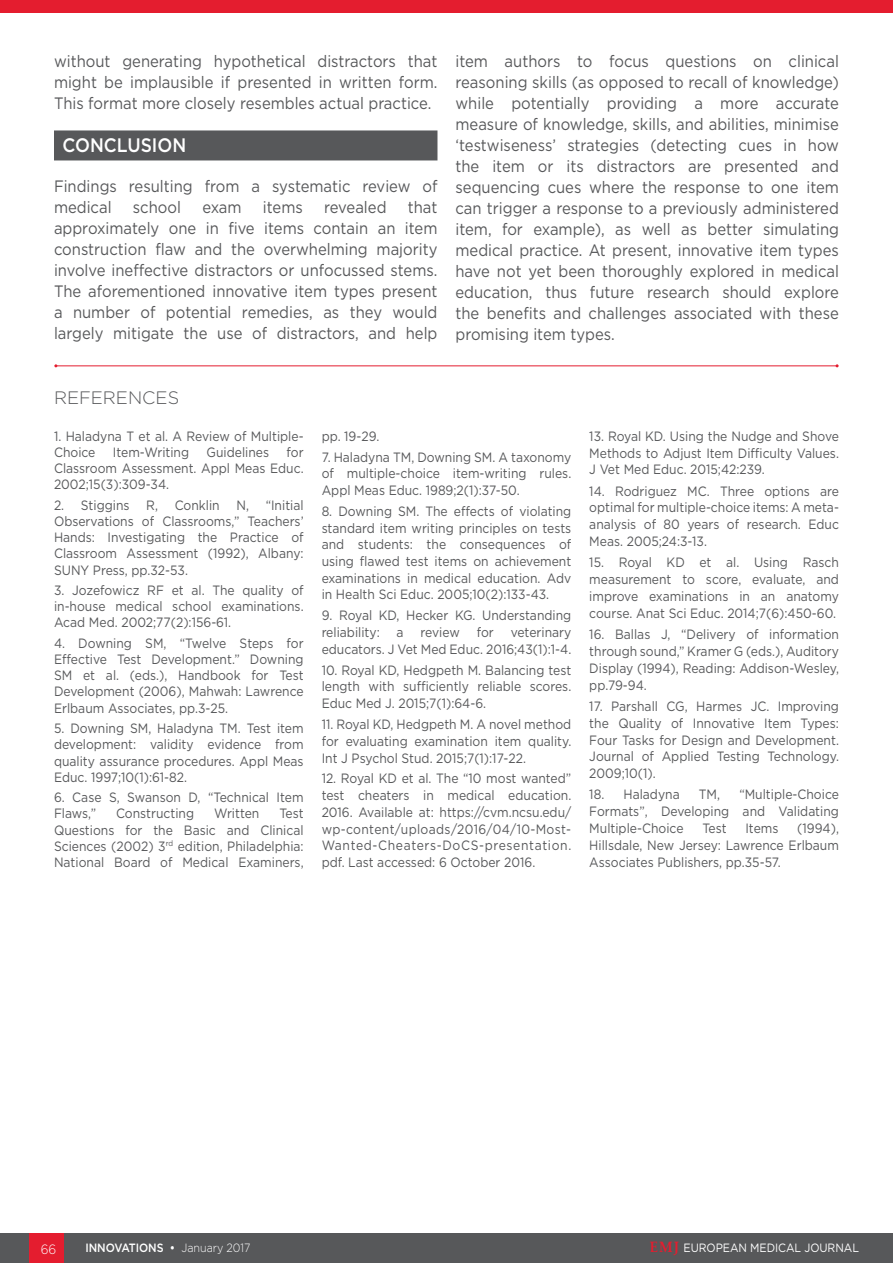
<style>
.page{position:relative;width:893px;height:1263px;background:#fff}
.page>*{position:absolute;margin:0;border:0;box-sizing:border-box;transform-origin:0 0}
._8__Heading_1{font:500 19.5px "Gotham";color:#fff;scale:.9 1}
._18__References_titl{font:300 18px "Gotham";color:#57585a}
._11__Main_text{font:16.5px/21px "Gotham";color:#57585a;text-align:justify;scale:.9 1}
._19__References_text{font:13.5px/16.2px "Gotham";color:#57585a;text-align:justify;scale:.9 1}
.t1{font:300 13.5px "Gotham";color:#fff;scale:.9 1}
.t2{font:12px "Gotham";letter-spacing:-.005em;color:#fff;scale:.9 1}
.t3{font:500 12px "Gotham";letter-spacing:-.005em;color:#fff;scale:.9 1}
.s1{font-weight:300}
.s2{font-family:"Palatino Linotype";font-weight:700;font-size:15px;color:#e41d2f}
</style>
<div class="page">
<div style="left:0;top:1233px;width:893px;height:30px;background:#57585a"></div>
<div style="left:30px;top:1233px;width:34px;height:30px;background:#e41d2f"></div>
<hr style="left:56px;top:365px;width:781px;height:1px;background:#e41d2f">
<div style="left:54px;top:130px;width:383px;height:30px;background:#57585a"></div>
<div style="left:0;top:0;width:893px;height:12px;background:#e41d2f"></div>
<p class="_11__Main_text" style="left:54px;top:51px;width:428px">without generating hypothetical distractors that might be implausible if presented in written form.<br>This format more closely resembles actual practice.</p>
<p class="_8__Heading_1" style="left:63px;top:132px;width:139px">CONCLUSION</p>
<p class="_11__Main_text" style="left:54px;top:175px;width:428px">Findings resulting from a systematic review of medical</p>
<p class="_11__Main_text" style="left:54px;top:196px;width:428px;text-indent:354px">that approximately one in five items contain an item construction flaw and the overwhelming majority involve ineffective distractors or unfocussed stems.<br>The aforementioned innovative item types present a number of potential remedies, as they would largely mitigate the use of distractors, and help</p>
<p class="_11__Main_text" style="left:133px;top:196px;width:55px">school</p>
<p class="_11__Main_text" style="left:202px;top:196px;width:45px">exam</p>
<p class="_11__Main_text" style="left:263px;top:196px;width:46px">items</p>
<p class="_11__Main_text" style="left:324px;top:196px;width:71px">revealed</p>
<p class="_11__Main_text" style="left:455px;top:51px;width:428px">item authors to focus questions on clinical reasoning skills (as opposed to recall of knowledge) while potentially providing a more accurate measure of knowledge, skills, and abilities, minimise ‘testwiseness’ strategies (detecting cues in how the item or its distractors are presented and sequencing cues where the response to one item can trigger a response to a previously administered item, for example), as well as better simulating medical practice. At present, innovative item types have not yet been thoroughly explored in medical education, thus future research should explore the benefits and challenges associated with these promising item types.</p>
<p class="_18__References_titl" style="left:54px;top:386px;width:127px">REFERENCES</p>
<p class="_19__References_text" style="left:54px;top:427px;width:279px">1. Haladyna T et al. A Review of Multiple-<br>Choice</p>
<p class="_19__References_text" style="left:54px;top:444px;width:279px;text-indent:233px">for Classroom Assessment. Appl Meas Educ.<br>2002;15(3):309-34.</p>
<p class="_19__References_text" style="left:54px;top:497px;width:279px">2. Stiggins R, Conklin N, “Initial Observations of Classrooms,” Teachers’ Hands: Investigating the Practice of Classroom Assessment (1992), Albany:<br>SUNY Press, pp.32-53.</p>
<p class="_19__References_text" style="left:54px;top:582px;width:279px">3. Jozefowicz RF et al. The quality of in-house medical school examinations.<br>Acad Med. 2002;77(2):156-61.</p>
<p class="_19__References_text" style="left:54px;top:635px;width:279px">4. Downing SM, “Twelve Steps for Effective Test Development.” Downing SM et al. (eds.), Handbook for Test Development (2006), Mahwah: Lawrence Erlbaum Associates, pp.3-25.</p>
<p class="_19__References_text" style="left:54px;top:720px;width:279px">5. Downing SM, Haladyna TM. Test item development: validity evidence from quality assurance procedures. Appl Meas Educ. 1997;10(1):61-82.</p>
<p class="_19__References_text" style="left:54px;top:789px;width:279px">6. Case S, Swanson D, “Technical Item<br>Flaws,”</p>
<p class="_19__References_text" style="left:113px;top:444px;width:86px">Item-Writing</p>
<p class="_19__References_text" style="left:207px;top:444px;width:71px">Guidelines</p>
<p class="_19__References_text" style="left:116px;top:805px;width:88px">Constructing</p>
<p class="_19__References_text" style="left:214px;top:805px;width:52px">Written</p>
<p class="_19__References_text" style="left:54px;top:805px;width:279px;text-indent:225px">Test Questions for the Basic and Clinical Sciences (2002) 3<sup>rd</sup> edition, Philadelphia:<br>National Board of Medical Examiners,</p>
<p class="_19__References_text" style="left:322px;top:427px;width:66px">pp. 19-29.</p>
<p class="_19__References_text" style="left:322px;top:448px;width:279px;line-height:16.6px">7. Haladyna TM, Downing SM. A taxonomy of multiple-choice item-writing rules.<br>Appl Meas Educ. 1989;2(1):37-50.</p>
<p class="_19__References_text" style="left:322px;top:503px;width:279px;line-height:16.6px">8. Downing SM. The effects of violating standard item writing principles on tests and students: the consequences of using flawed test items on achievement examinations in medical education. Adv in Health Sci Educ. 2005;10(2):133-43.</p>
<p class="_19__References_text" style="left:322px;top:607px;width:279px;line-height:16.6px">9. Royal KD, Hecker KG. Understanding reliability:</p>
<p class="_19__References_text" style="left:397px;top:624px;width:9px">a</p>
<p class="_19__References_text" style="left:421px;top:624px;width:45px">review</p>
<p class="_19__References_text" style="left:477px;top:624px;width:21px">for</p>
<p class="_19__References_text" style="left:322px;top:624px;width:279px;line-height:16.6px;text-align:right">veterinary<br>educators. J Vet Med Educ. 2016;43(1):1-4.</p>
<p class="_19__References_text" style="left:322px;top:661px;width:279px;line-height:16.6px">10. Royal KD, Hedgpeth M. Balancing test length with sufficiently reliable scores.<br>Educ Med J. 2015;7(1):64-6.</p>
<p class="_19__References_text" style="left:322px;top:716px;width:279px;line-height:16.6px">11. Royal KD, Hedgpeth M. A novel method for evaluating examination item quality.<br>Int J Psychol Stud. 2015;7(1):17-22.</p>
<p class="_19__References_text" style="left:322px;top:770px;width:279px;line-height:16.6px">12. Royal KD et al. The “10 most wanted” test cheaters in medical education.<br>2016. Available at: https://cvm.ncsu.edu/ wp-content/uploads/2016/04/10-Most-Wanted-Cheaters-DoCS-presentation. pdf. Last accessed: 6 October 2016.</p>
<p class="_19__References_text" style="left:589px;top:427px;width:279px;line-height:17px">13. Royal KD. Using the Nudge and Shove Methods to Adjust Item Difficulty Values.<br>J Vet Med Educ. 2015;42:239.</p>
<p class="_19__References_text" style="left:589px;top:482px;width:279px;line-height:17px">14. Rodriguez MC. Three options are optimal for multiple-choice items: A meta&shy;analysis of 80 years of research. Educ Meas. 2005;24:3-13.</p>
<p class="_19__References_text" style="left:589px;top:554px;width:279px;line-height:17px">15. Royal KD et al. Using Rasch measurement to score, evaluate, and improve examinations in an anatomy course. Anat Sci Educ. 2014;7(6):450-60.</p>
<p class="_19__References_text" style="left:589px;top:625px;width:279px;line-height:17px">16. Ballas J, “Delivery of information through sound,” Kramer G (eds.), Auditory Display (1994), Reading: Addison-Wesley, pp.79-94.</p>
<p class="_19__References_text" style="left:589px;top:697px;width:279px;line-height:17px">17. Parshall CG, Harmes JC. Improving the Quality of Innovative Item Types:<br>Four Tasks for Design and Development.<br>Journal of Applied Testing Technology.<br>2009;10(1).</p>
<p class="_19__References_text" style="left:589px;top:786px;width:102px">18. Haladyna</p>
<p class="_19__References_text" style="left:699px;top:786px;width:25px">TM,</p>
<p class="_19__References_text" style="left:589px;top:786px;width:279px;line-height:17px;text-indent:150px">“Multiple-Choice Formats”, Developing and Validating Multiple-Choice</p>
<p class="_19__References_text" style="left:589px;top:820px;width:279px;line-height:17px;text-indent:208px">(1994), Hillsdale, New Jersey: Lawrence Erlbaum Associates Publishers, pp.35-57.</p>
<p class="_19__References_text" style="left:702px;top:820px;width:29px">Test</p>
<p class="_19__References_text" style="left:745px;top:820px;width:38px">Items</p>
<p class="t1" style="left:41px;top:1240px;width:19px">66</p>
<p class="t3" style="left:85px;top:1240px;width:185px">INNOVATIONS • <span class="s1">January 2017</span></p>
<p class="t2" style="left:650px;top:1240px;width:234px"><span class="s2">EMJ</span> EUROPEAN MEDICAL JOURNAL</p>
</div>
